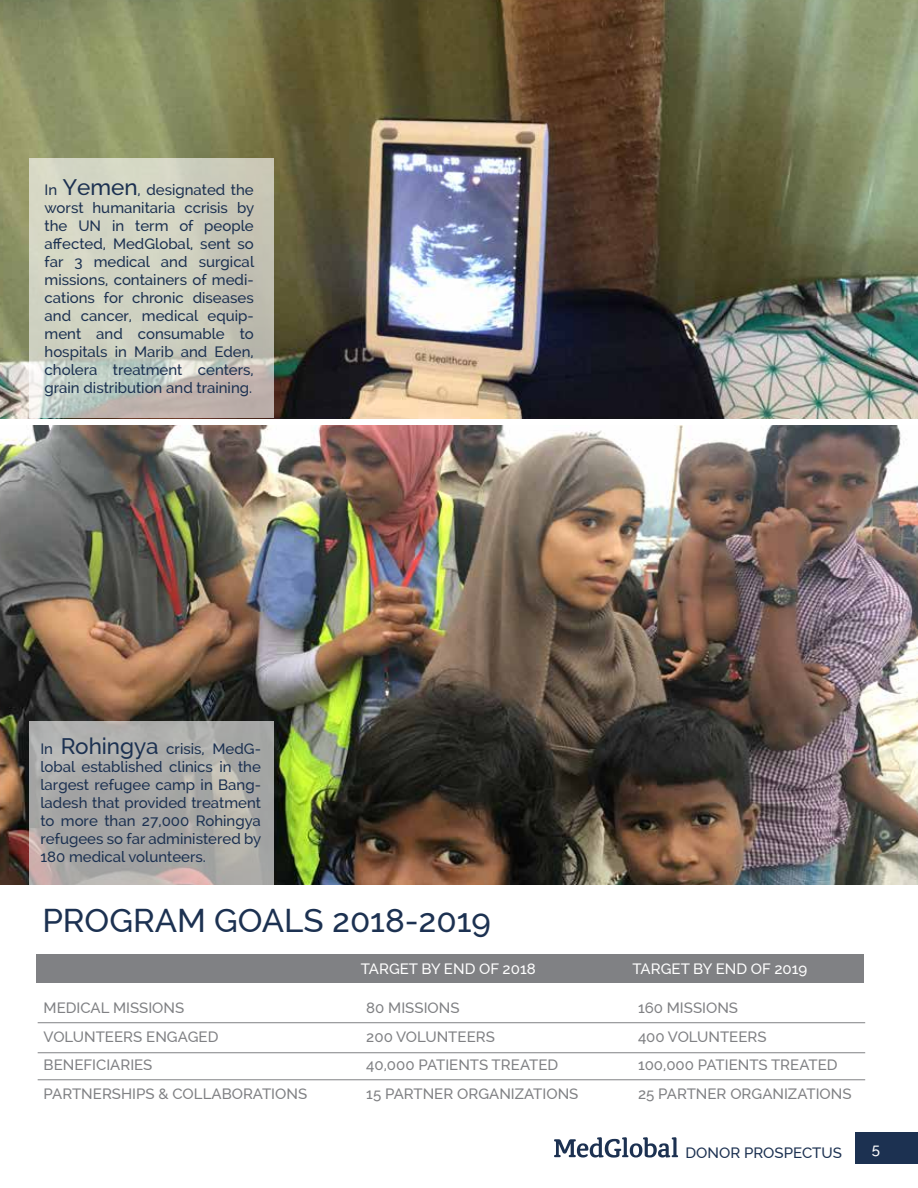
<style>
.page{position:relative;width:918px;height:1188px;background:#fff}
.page>*{position:absolute;margin:0;border:0;box-sizing:border-box;transform-origin:0 0}
.t1{font:500 33px "Raleway";color:#1c3151}
.t2{font:500 15px/18px "Raleway";color:#1c3151;text-align:justify}
.t3{font:500 15px/28.5px "Raleway";color:#808184}
.t4{font:500 15px "Raleway";color:#fff}
.s1{font-size:22.5px}
</style>
<div class="page">
<img style="left:0;top:426px;width:918px;height:459px">
<img style="left:0;top:0;width:918px;height:418px">
<div style="left:855px;top:1132px;width:63px;height:32px;background:#1c3151"></div>
<svg style="left:29px;top:159px;width:245px;height:259px;background:#cbccbe"></svg>
<svg style="left:29px;top:722px;width:245px;height:163px;background:#acaaa8"></svg>
<div style="left:37px;top:954px;width:827px;height:29px;background:#808184"></div>
<hr style="left:38px;top:1022px;width:827px;height:1px;background:#808184">
<hr style="left:38px;top:1053px;width:827px;height:1px;background:#808184">
<hr style="left:38px;top:1080px;width:827px;height:1px;background:#808184">
<svg style="left:554px;top:1137px;width:124px;height:21px"></svg>
<p class="t2" style="left:45px;top:180px;width:211px">In <span class="s1">Yemen</span>, designated the worst humanitaria ccrisis by the UN in term of people affected, MedGlobal, sent so far 3 medical and surgical missions, containers of medi&shy;cations for chronic diseases and cancer, medical equip&shy;ment and consumable to hospitals in Marib and Eden, cholera treatment centers, grain distribution and training.</p>
<p class="t2" style="left:40px;top:740px;width:222px">In <span class="s1">Rohingya</span> crisis, MedG&shy;lobal established clinics in the largest refugee camp in Bang&shy;ladesh that provided treatment to more than 27,000 Rohingya refugees so far administered by 180 medical volunteers.</p>
<h1 class="t1" style="left:42px;top:901px;width:450px">PROGRAM GOALS 2018-2019</h1>
<p class="t4" style="left:361px;top:960px;width:176px">TARGET BY END OF 2018</p>
<p class="t4" style="left:632px;top:960px;width:176px">TARGET BY END OF 2019</p>
<p class="t3" style="left:44px;top:994px;width:265px">MEDICAL MISSIONS<br>VOLUNTEERS ENGAGED<br>BENEFICIARIES<br>PARTNERSHIPS &amp; COLLABORATIONS</p>
<p class="t3" style="left:366px;top:994px;width:214px">80 MISSIONS<br>200 VOLUNTEERS<br>40,000 PATIENTS TREATED<br>15 PARTNER ORGANIZATIONS</p>
<p class="t3" style="left:638px;top:994px;width:215px">160 MISSIONS<br>400 VOLUNTEERS<br>100,000 PATIENTS TREATED<br>25 PARTNER ORGANIZATIONS</p>
<p class="t2" style="left:685px;top:1144px;width:158px">DONOR PROSPECTUS</p>
<p class="t4" style="left:872px;top:1140px;width:10px">5</p>
</div>
